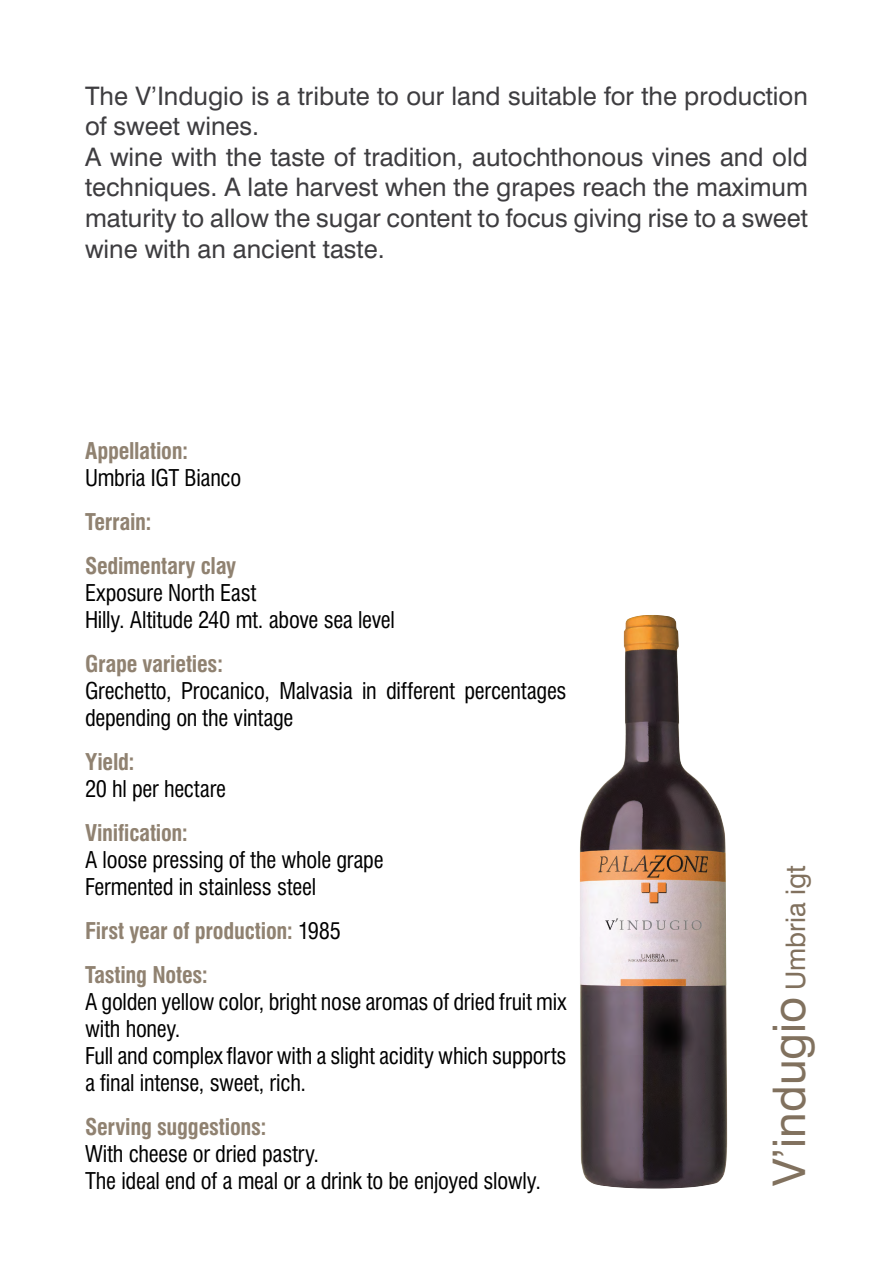
<style>
.page{position:relative;width:893px;height:1263px;background:#fff}
.page>*{position:absolute;margin:0;border:0;box-sizing:border-box;transform-origin:0 0}
.t1{font:45px "Swiss 721 BT";color:#81715e}
.t2{font:25.5px/30.6px "Swiss 721 BT";color:#3e3d40}
.t3{font:condensed 22.5px/27px "Swiss 721 BT";letter-spacing:-.01em;color:#000}
.t4{font:700 condensed 22.5px/44px "Swiss 721 BT";letter-spacing:-.01em;color:#908271}
.s1{font-weight:400;color:#000}
.s2{font-size:27px}
</style>
<div class="page">
<img style="left:580px;top:615px;width:147px;height:574px">
<p class="t2" style="left:85px;top:80px;width:724px">The V’Indugio is a tribute to our land suitable for the production of sweet wines.<br>A wine with the taste of tradition, autochthonous vines and old techniques. A late harvest when the grapes reach the maximum maturity to allow the sugar content to focus giving rise to a sweet wine with an ancient taste.</p>
<p class="t4" style="left:85px;top:429px;width:105px">Appellation:</p>
<p class="t3" style="left:85px;top:464px;width:158px">Umbria IGT Bianco</p>
<p class="t4" style="left:85px;top:500px;width:153px">Terrain:<br>Sedimentary clay</p>
<p class="t3" style="left:85px;top:579px;width:311px">Exposure North East<br>Hilly. Altitude 240 mt. above sea level</p>
<p class="t4" style="left:85px;top:642px;width:140px">Grape varieties:</p>
<p class="t3" style="left:85px;top:677px;width:483px">Grechetto, Procanico, Malvasia in different percentages depending on the vintage</p>
<p class="t4" style="left:85px;top:740px;width:51px">Yield:</p>
<p class="t3" style="left:85px;top:775px;width:143px">20 hl per hectare</p>
<p class="t4" style="left:85px;top:811px;width:105px">Vinification:</p>
<p class="t3" style="left:85px;top:846px;width:300px">A loose pressing of the whole grape<br>Fermented in stainless steel</p>
<p class="t4" style="left:85px;top:909px;width:258px">First year of production: <span class="s1">1985<br></span>Tasting Notes:</p>
<p class="t3" style="left:85px;top:988px;width:483px">A golden yellow color, bright nose aromas of dried fruit mix with honey.<br>Full and complex flavor with a slight acidity which supports a final intense, sweet, rich.</p>
<p class="t4" style="left:85px;top:1105px;width:183px">Serving suggestions:</p>
<p class="t3" style="left:85px;top:1140px;width:457px">With cheese or dried pastry.<br>The ideal end of a meal or a drink to be enjoyed slowly.</p>
<h1 class="t1" style="left:762px;top:1186px;width:323px;rotate:-90deg">V’indugio <span class="s2">Umbria igt</span></h1>
</div>
